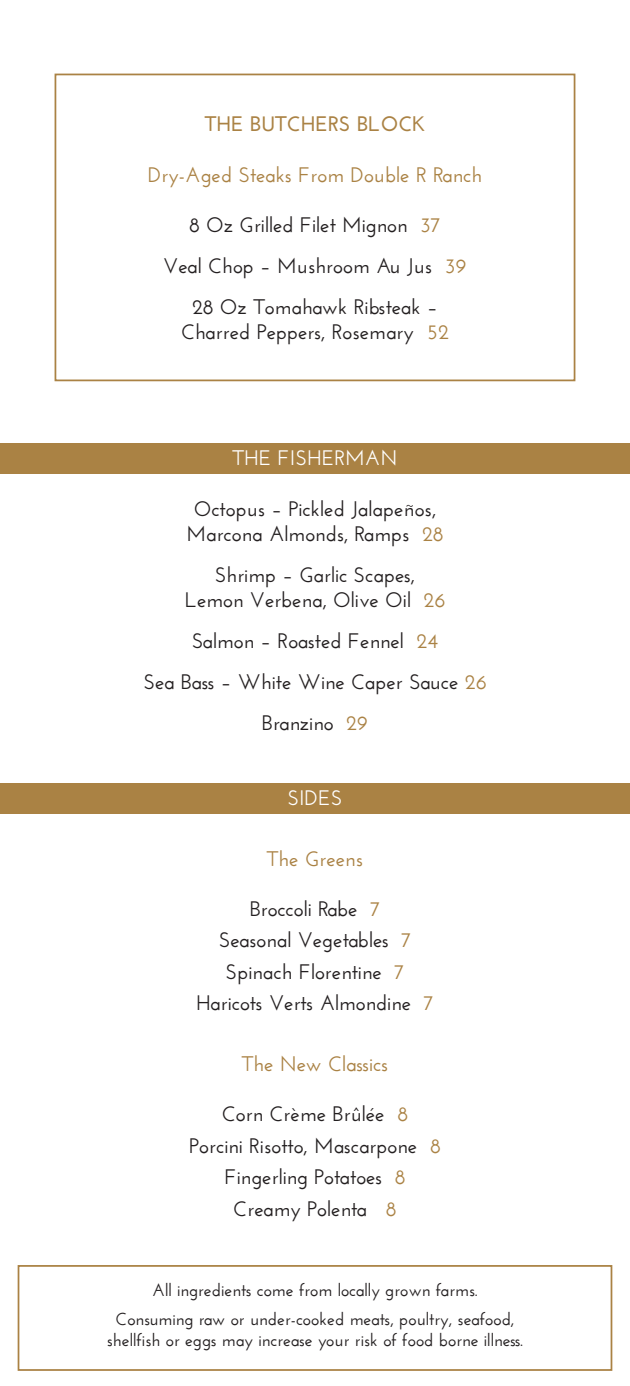
<style>
.page{position:relative;width:630px;height:1386px;background:#fff}
.page>*{position:absolute;margin:0;border:0;box-sizing:border-box;transform-origin:0 0}
.t1{font:600 21px/25.2px "Josefin Sans";color:#231f20;text-align:center}
.t2{font:600 21px "Josefin Sans";color:#aa8244}
.t3{font:600 21px "Josefin Sans";color:#fff}
.t4{font:700 21px "Josefin Sans";color:#aa8244}
.t5{font:600 17.5px/21px "Josefin Sans";color:#231f20;text-align:center}
.s1{color:#aa8244}
</style>
<div class="page">
<div style="left:55px;top:74px;width:520px;height:307px;border:2px solid #aa8244"></div>
<div style="left:18px;top:1265px;width:594px;height:106px;border:2px solid #aa8244"></div>
<div style="left:0;top:443px;width:630px;height:30px;background:#aa8244"></div>
<div style="left:0;top:783px;width:630px;height:30px;background:#aa8244"></div>
<p class="t4" style="left:205px;top:112px;width:222px">THE BUTCHERS BLOCK</p>
<p class="t2" style="left:148px;top:162px;width:336px">Dry-Aged Steaks From Double R Ranch</p>
<p class="t1" style="left:189px;top:212px;width:253px">8 Oz Grilled Filet Mignon <span class="s1">37</span></p>
<p class="t1" style="left:163px;top:253px;width:305px">Veal Chop – Mushroom Au Jus <span class="s1">39</span></p>
<p class="t1" style="left:181px;top:294px;width:269px">28 Oz Tomahawk Ribsteak –<br>Charred Peppers, Rosemary <span class="s1">52</span></p>
<p class="t3" style="left:232px;top:445px;width:167px">THE FISHERMAN</p>
<p class="t1" style="left:186px;top:496px;width:259px">Octopus – Pickled Jalapeños,<br>Marcona Almonds, Ramps <span class="s1">28</span></p>
<p class="t1" style="left:185px;top:562px;width:262px">Shrimp – Garlic Scapes,<br>Lemon Verbena, Olive Oil <span class="s1">26</span></p>
<p class="t1" style="left:192px;top:628px;width:248px">Salmon – Roasted Fennel <span class="s1">24</span></p>
<p class="t1" style="left:143px;top:669px;width:345px">Sea Bass – White Wine Caper Sauce <span class="s1">26</span></p>
<p class="t1" style="left:262px;top:710px;width:108px">Branzino <span class="s1">29</span></p>
<p class="t3" style="left:287px;top:785px;width:57px">SIDES</p>
<p class="t2" style="left:267px;top:846px;width:98px">The Greens</p>
<p class="t1" style="left:250px;top:896px;width:132px">Broccoli Rabe <span class="s1">7</span></p>
<p class="t1" style="left:219px;top:928px;width:194px">Seasonal Vegetables <span class="s1">7</span></p>
<p class="t1" style="left:226px;top:959px;width:180px">Spinach Florentine <span class="s1">7</span></p>
<p class="t1" style="left:196px;top:991px;width:239px">Haricots Verts Almondine <span class="s1">7</span></p>
<p class="t2" style="left:242px;top:1051px;width:148px">The New Classics</p>
<p class="t1" style="left:222px;top:1101px;width:188px">Corn Crème Brûlée <span class="s1">8</span></p>
<p class="t1" style="left:189px;top:1133px;width:253px">Porcini Risotto, Mascarpone <span class="s1">8</span></p>
<p class="t1" style="left:225px;top:1164px;width:182px">Fingerling Potatoes <span class="s1">8</span></p>
<p class="t1" style="left:233px;top:1196px;width:165px">Creamy Polenta <span class="s1">8</span></p>
<p class="t5" style="left:152px;top:1279px;width:327px">All ingredients come from locally grown farms.</p>
<p class="t5" style="left:107px;top:1308px;width:418px">Consuming raw or under-cooked meats, poultry, seafood, shellfish or eggs may increase your risk of food borne illness.</p>
</div>
